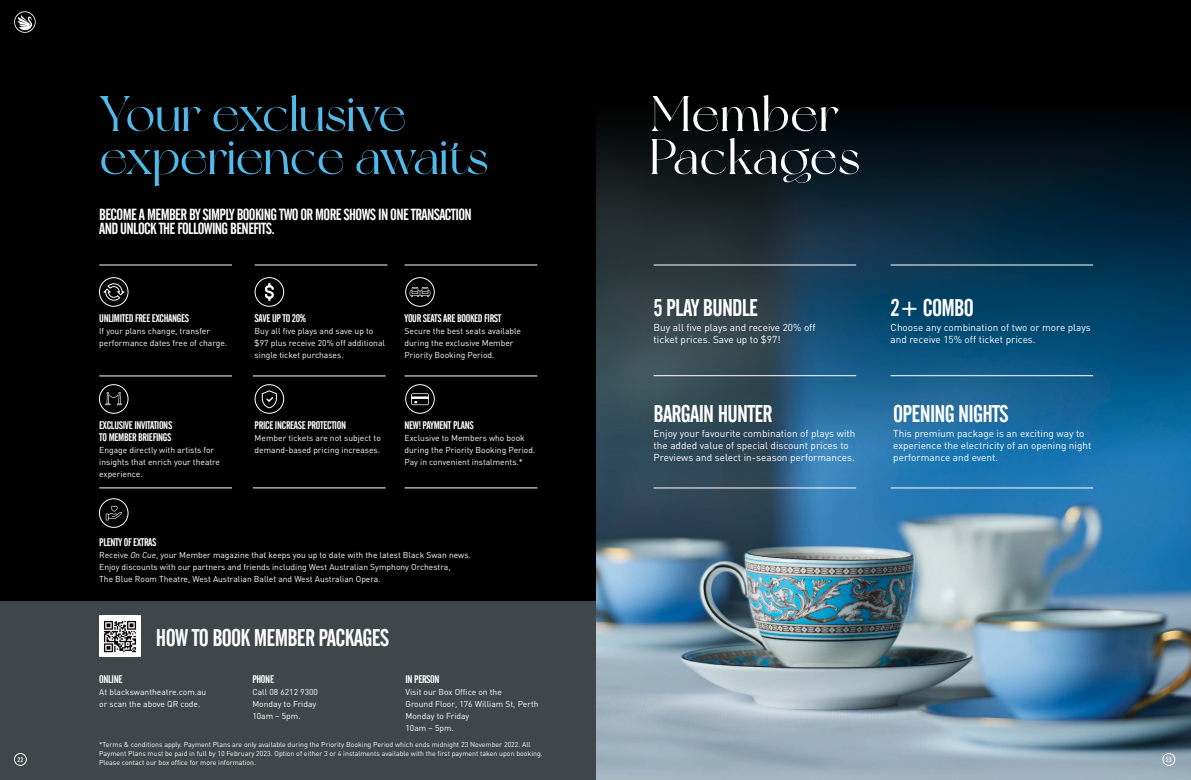
<style>
.page{position:relative;width:1191px;height:780px;background:#fff}
.page>*{position:absolute;margin:0;border:0;box-sizing:border-box;transform-origin:0 0}
.t1{font:50px/43px "New York";letter-spacing:-.01em;color:#51baea}
.t2{font:50px/43px "New York";letter-spacing:.01em;color:#fff}
.t3{font:24px "Alternate Gothic No 2 BT";letter-spacing:-.03em;color:#fff}
.t4{font:16px/14px "Alternate Gothic No 2 BT";letter-spacing:-.04em;color:#fff}
.t5{font:11px/12px "Alternate Gothic No 2 BT";letter-spacing:-.03em;color:#fff}
.t6{font:10px/12px "DIN";color:#fff}
.t7{font:8.5px/12px "DIN";color:#fff}
.t8{font:7px/9px "DIN";color:#fff}
.t9{font:7px "Alternate Got No 3 D";color:#fff}
.s1{font-family:"DIN Pro";font-style:italic}
</style>
<div class="page">
<img style="left:595px;top:473px;width:596px;height:307px">
<svg style="left:595px;top:0;width:596px;height:473px;background:#0f2d40"></svg>
<div style="left:0;top:0;width:595px;height:780px;background:#000"></div>
<div style="left:0;top:601px;width:595px;height:179px;background:#3f474a"></div>
<div style="left:1162px;top:753px;width:13px;height:12px;border:1px solid #fff;border-radius:50%"></div>
<div style="left:14px;top:753px;width:13px;height:12px;border:1px solid #fff;border-radius:50%"></div>
<div style="left:99px;top:384px;width:29px;height:30px;border:1px solid #fff;border-radius:50%"></div>
<div style="left:99px;top:277px;width:29px;height:30px;border:1px solid #fff;border-radius:50%"></div>
<div style="left:99px;top:498px;width:29px;height:30px;border:1px solid #fff;border-radius:50%"></div>
<div style="left:254px;top:277px;width:30px;height:30px;border:1px solid #fff;border-radius:50%"></div>
<div style="left:254px;top:384px;width:30px;height:30px;border:1px solid #fff;border-radius:50%"></div>
<div style="left:405px;top:277px;width:30px;height:30px;border:1px solid #fff;border-radius:50%"></div>
<div style="left:405px;top:384px;width:30px;height:30px;border:1px solid #fff;border-radius:50%"></div>
<svg style="left:105px;top:392px;width:17px;height:13px"></svg>
<svg style="left:103px;top:283px;width:22px;height:18px"></svg>
<svg style="left:106px;top:505px;width:16px;height:15px"></svg>
<div style="left:99px;top:615px;width:42px;height:42px;background:#fff"></div>
<img style="left:103px;top:620px;width:34px;height:33px">
<svg style="left:265px;top:283px;width:9px;height:18px"></svg>
<svg style="left:411px;top:393px;width:18px;height:12px"></svg>
<hr style="left:99px;top:265px;width:133px;height:1px;background:#fff">
<hr style="left:653px;top:265px;width:203px;height:1px;background:#fff">
<hr style="left:653px;top:375px;width:203px;height:1px;background:#fff">
<hr style="left:653px;top:487px;width:203px;height:1px;background:#fff">
<hr style="left:99px;top:376px;width:133px;height:1px;background:#fff">
<hr style="left:253px;top:376px;width:133px;height:1px;background:#fff">
<hr style="left:404px;top:376px;width:133px;height:1px;background:#fff">
<hr style="left:99px;top:487px;width:133px;height:1px;background:#fff">
<hr style="left:253px;top:487px;width:133px;height:1px;background:#fff">
<hr style="left:404px;top:487px;width:133px;height:1px;background:#fff">
<hr style="left:255px;top:265px;width:132px;height:1px;background:#fff">
<hr style="left:890px;top:265px;width:203px;height:1px;background:#fff">
<hr style="left:890px;top:375px;width:203px;height:1px;background:#fff">
<hr style="left:890px;top:487px;width:203px;height:1px;background:#fff">
<hr style="left:404px;top:265px;width:133px;height:1px;background:#fff">
<svg style="left:14px;top:11px;width:22px;height:22px"></svg>
<svg style="left:410px;top:287px;width:20px;height:10px"></svg>
<svg style="left:262px;top:390px;width:15px;height:18px"></svg>
<p class="t9" style="left:18px;top:755px;width:7px">22</p>
<h1 class="t1" style="left:99px;top:92px;width:391px">Your exclusive experience awaits</h1>
<h1 class="t2" style="left:649px;top:92px;width:212px">Member<br>Packages</h1>
<h3 class="t4" style="left:99px;top:208px;width:374px">BECOME A MEMBER BY SIMPLY BOOKING TWO OR MORE SHOWS IN ONE TRANSACTION<br>AND UNLOCK THE FOLLOWING BENEFITS.</h3>
<p class="t5" style="left:99px;top:312px;width:91px">UNLIMITED FREE EXCHANGES</p>
<p class="t7" style="left:99px;top:324px;width:129px">If your plans change, transfer performance dates free of charge.</p>
<p class="t5" style="left:99px;top:419px;width:75px">EXCLUSIVE INVITATIONS<br>TO MEMBER BRIEFINGS</p>
<p class="t7" style="left:99px;top:444px;width:122px">Engage directly with artists for insights that enrich your theatre experience.</p>
<p class="t5" style="left:255px;top:312px;width:53px">SAVE UP TO 20%</p>
<p class="t7" style="left:255px;top:324px;width:132px">Buy all five plays and save up to $97 plus receive 20% off additional single ticket purchases.</p>
<p class="t5" style="left:404px;top:312px;width:98px">YOUR SEATS ARE BOOKED FIRST</p>
<p class="t7" style="left:404px;top:324px;width:118px">Secure the best seats available during the exclusive Member<br>Priority Booking Period.</p>
<p class="t5" style="left:255px;top:419px;width:93px">PRICE INCREASE PROTECTION</p>
<p class="t7" style="left:255px;top:432px;width:128px">Member tickets are not subject to demand-based pricing increases.</p>
<p class="t5" style="left:404px;top:419px;width:71px">NEW! PAYMENT PLANS</p>
<p class="t7" style="left:404px;top:432px;width:132px">Exclusive to Members who book during the Priority Booking Period.<br>Pay in convenient instalments.*</p>
<p class="t5" style="left:99px;top:536px;width:59px">PLENTY OF EXTRAS</p>
<p class="t7" style="left:99px;top:548px;width:373px">Receive <span class="s1">On Cue</span>, your Member magazine that keeps you up to date with the latest Black Swan news.<br>Enjoy discounts with our partners and friends including West Australian Symphony Orchestra,<br>The Blue Room Theatre, West Australian Ballet and West Australian Opera.</p>
<h2 class="t3" style="left:156px;top:624px;width:235px">HOW TO BOOK MEMBER PACKAGES</h2>
<p class="t5" style="left:99px;top:673px;width:25px">ONLINE</p>
<p class="t7" style="left:99px;top:685px;width:109px">At blackswantheatre.com.au or scan the above QR code.</p>
<p class="t5" style="left:252px;top:673px;width:23px">PHONE</p>
<p class="t7" style="left:252px;top:685px;width:67px">Call 08 6212 9300<br>Monday to Friday<br>10am – 5pm.</p>
<p class="t5" style="left:405px;top:673px;width:36px">IN PERSON</p>
<p class="t7" style="left:405px;top:685px;width:135px">Visit our Box Office on the<br>Ground Floor, 176 William St, Perth<br>Monday to Friday<br>10am – 5pm.</p>
<p class="t8" style="left:99px;top:739px;width:445px">*Terms &amp; conditions apply. Payment Plans are only available during the Priority Booking Period which ends midnight 23 November 2022. All<br>Payment Plans must be paid in full by 10 February 2023. Option of either 3 or 4 instalments available with the first payment taken upon booking.<br>Please contact our box office for more information.</p>
<h2 class="t3" style="left:653px;top:294px;width:106px">5 PLAY BUNDLE</h2>
<p class="t6" style="left:653px;top:321px;width:163px">Buy all five plays and receive 20% off ticket prices. Save up to $97!</p>
<h2 class="t3" style="left:653px;top:400px;width:120px">BARGAIN HUNTER</h2>
<p class="t6" style="left:653px;top:427px;width:203px">Enjoy your favourite combination of plays with the added value of special discount prices to<br>Previews and select in-season performances.</p>
<h2 class="t3" style="left:890px;top:294px;width:85px">2+ COMBO</h2>
<p class="t6" style="left:890px;top:321px;width:202px">Choose any combination of two or more plays and receive 15% off ticket prices.</p>
<h2 class="t3" style="left:893px;top:400px;width:117px">OPENING NIGHTS</h2>
<p class="t6" style="left:893px;top:427px;width:200px">This premium package is an exciting way to experience the electricity of an opening night performance and event.</p>
<p class="t9" style="left:1166px;top:755px;width:7px">23</p>
</div>
